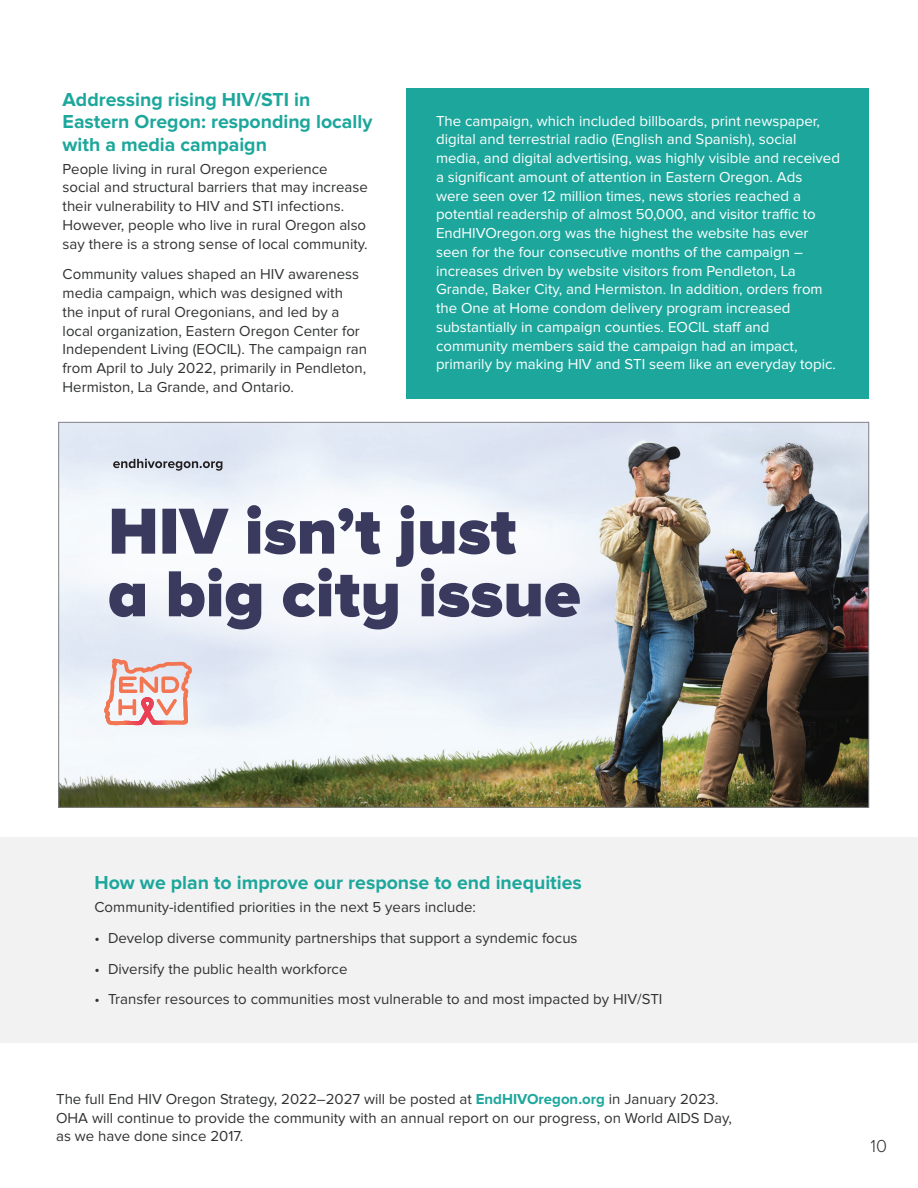
<style>
.page{position:relative;width:918px;height:1188px;background:#fff}
.page>*{position:absolute;margin:0;border:0;box-sizing:border-box;transform-origin:0 0}
.t1{font:700 19.5px/22.5px "Proxima Nova";color:#1da79c}
.t2{font:300 18px "Proxima Nova";color:#34322e}
.t3{font:15px/18.8px "Proxima Nova";color:#313232}
.t4{font:15px/18.8px "Proxima Nova";color:#fff}
.s1{font-weight:700;color:#1da79c}
</style>
<div class="page">
<div style="left:0;top:837px;width:918px;height:206px;background:#f2f2f2"></div>
<img style="left:60px;top:424px;width:807px;height:382px">
<svg style="left:64px;top:473px;width:561px;height:186px;fill:#edf2f9"></svg>
<svg style="left:104px;top:659px;width:88px;height:66px"></svg>
<svg style="left:113px;top:459px;width:109px;height:12px"></svg>
<svg style="left:109px;top:505px;width:471px;height:125px"></svg>
<div style="left:406px;top:88px;width:462px;height:311px;background:#1da79c"></div>
<h1 class="t1" style="left:63px;top:89px;width:311px">Addressing rising HIV/STI in<br>Eastern Oregon: responding locally with a media campaign</h1>
<p class="t3" style="left:63px;top:160px;width:307px">People living in rural Oregon experience social and structural barriers that may increase their vulnerability to HIV and STI infections.<br>However, people who live in rural Oregon also say there is a strong sense of local community.</p>
<p class="t3" style="left:63px;top:266px;width:306px">Community values shaped an HIV awareness media campaign, which was designed with the input of rural Oregonians, and led by a local organization, Eastern Oregon Center for Independent Living (EOCIL). The campaign ran from April to July 2022, primarily in Pendleton, Hermiston, La Grande, and Ontario.</p>
<p class="t4" style="left:436px;top:112px;width:405px">The campaign, which included billboards, print newspaper, digital and terrestrial radio (English and Spanish), social media, and digital advertising, was highly visible and received a significant amount of attention in Eastern Oregon. Ads<br>were seen over 12 million times, news stories reached a potential readership of almost 50,000, and visitor traffic to EndHIVOregon.org was the highest the website has ever seen for the four consecutive months of the campaign – increases driven by website visitors from Pendleton, La Grande, Baker City, and Hermiston. In addition, orders from the One at Home condom delivery program increased substantially in campaign counties. EOCIL staff and community members said the campaign had an impact, primarily by making HIV and STI seem like an everyday topic.</p>
<h1 class="t1" style="left:94px;top:872px;width:489px">How we plan to improve our response to end inequities</h1>
<p class="t3" style="left:94px;top:898px;width:383px">Community-identified priorities in the next 5 years include:</p>
<p class="t3" style="left:94px;top:929px;width:485px">• Develop diverse community partnerships that support a syndemic focus</p>
<p class="t3" style="left:94px;top:960px;width:255px">• Diversify the public health workforce</p>
<p class="t3" style="left:94px;top:991px;width:569px">• Transfer resources to communities most vulnerable to and most impacted by HIV/STI</p>
<p class="t3" style="left:56px;top:1090px;width:677px">The full End HIV Oregon Strategy, 2022–2027 will be posted at <span class="s1">EndHIVOregon.org</span> in January 2023.<br>OHA will continue to provide the community with an annual report on our progress, on World AIDS Day, as we have done since 2017.</p>
<p class="t2" style="left:871px;top:1133px;width:18px">10</p>
</div>
